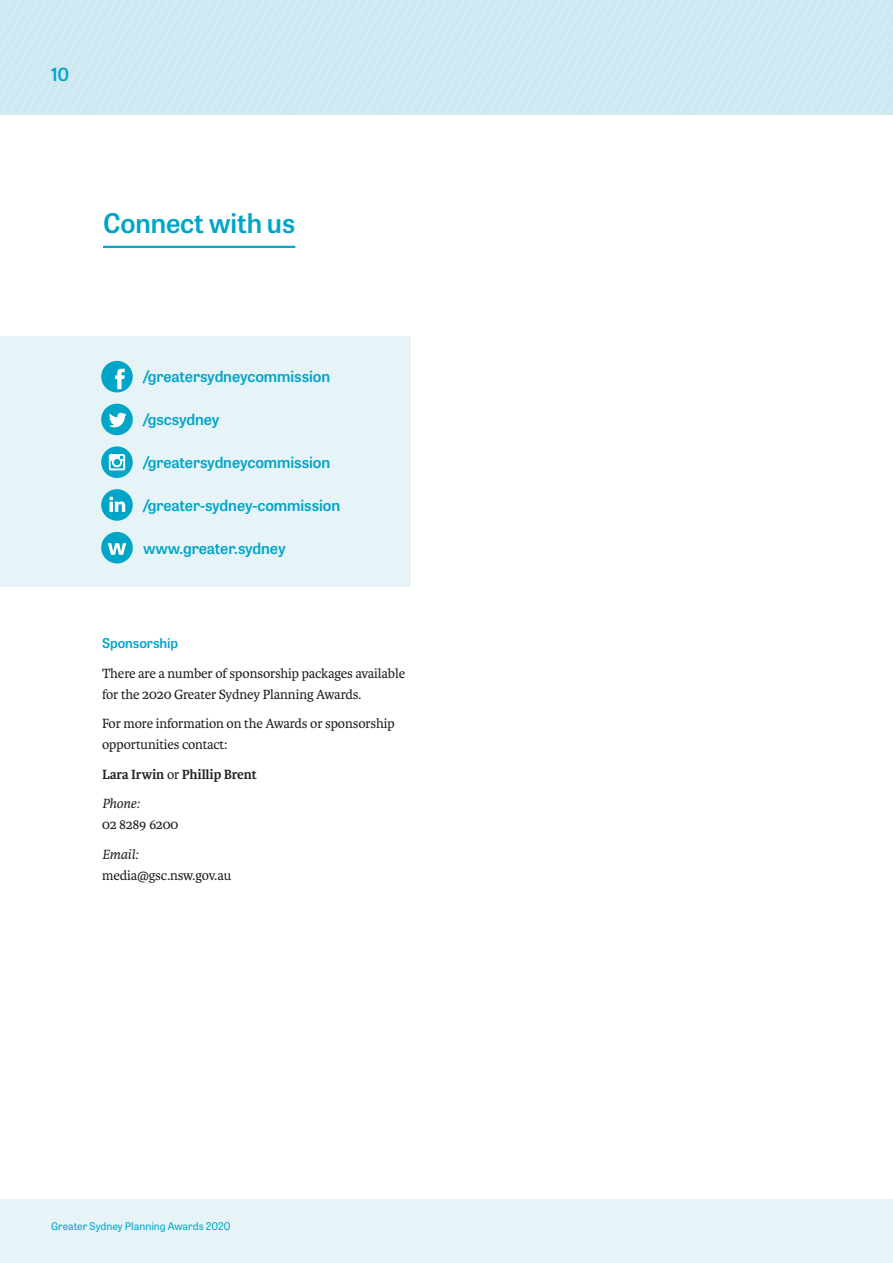
<style>
.page{position:relative;width:893px;height:1263px;background:#fff}
.page>*{position:absolute;margin:0;border:0;box-sizing:border-box;transform-origin:0 0}
.t1{font:600 27px "Tablet Gothic";letter-spacing:-.005em;color:#00a5c8}
.t2{font:600 18px "Tablet Gothic";color:#00a5c8}
.t3{font:600 15.45px "Tablet Gothic";letter-spacing:-.005em;color:#00a5c8}
.t4{font:14.25px/21px "Karmina";letter-spacing:-.01em;color:#231f20}
.t5{font:700 14.25px/29.5px "Karmina";letter-spacing:-.01em;color:#231f20}
.t6{font:italic 14.25px "Karmina";letter-spacing:-.01em;color:#231f20}
.t7{font:600 13.5px "Tablet Gothic";letter-spacing:-.005em;color:#00a5c8}
.t8{font:10.5px "Tablet Gothic";color:#00a5c8}
.s1{font-weight:400}
.s2{font-weight:400;font-style:italic}
</style>
<div class="page">
<div style="left:0;top:1199px;width:893px;height:64px;background:#e6f3f7"></div>
<svg style="left:0;top:0;width:892px;height:115px;background:#cfe8f1"></svg>
<div style="left:0;top:336px;width:410px;height:251px;background:#e6f3f7"></div>
<div style="left:101px;top:361px;width:32px;height:31px;background:#00a5c8;border-radius:50%"></div>
<svg style="left:115px;top:369px;width:10px;height:20px"></svg>
<svg style="left:101px;top:446px;width:32px;height:32px"></svg>
<svg style="left:109px;top:454px;width:16px;height:16px"></svg>
<div style="left:101px;top:489px;width:32px;height:32px;background:#00a5c8;border-radius:50%"></div>
<svg style="left:109px;top:497px;width:16px;height:15px"></svg>
<div style="left:101px;top:532px;width:32px;height:31px;background:#00a5c8;border-radius:50%"></div>
<svg style="left:108px;top:543px;width:18px;height:12px"></svg>
<div style="left:101px;top:404px;width:32px;height:31px;background:#00a5c8;border-radius:50%"></div>
<svg style="left:109px;top:413px;width:18px;height:14px"></svg>
<hr style="left:103px;top:246px;width:192px;height:2px;background:#00a5c8">
<svg style="left:892px;top:0;width:1px;height:115px"></svg>
<p class="t2" style="left:51px;top:62px;width:20px">10</p>
<h1 class="t1" style="left:103px;top:204px;width:194px">Connect with us</h1>
<p class="t3" style="left:143px;top:366px;width:189px">/greatersydneycommission</p>
<p class="t3" style="left:143px;top:409px;width:78px">/gscsydney</p>
<p class="t3" style="left:143px;top:451px;width:189px">/greatersydneycommission</p>
<p class="t3" style="left:143px;top:494px;width:199px">/greater-sydney-commission</p>
<p class="t3" style="left:143px;top:537px;width:144px">www.greater.sydney</p>
<p class="t7" style="left:102px;top:634px;width:78px">Sponsorship</p>
<p class="t4" style="left:102px;top:663px;width:305px">There are a number of sponsorship packages available for the 2020 Greater Sydney Planning Awards.</p>
<p class="t4" style="left:102px;top:713px;width:294px">For more information on the Awards or sponsorship opportunities contact:</p>
<p class="t5" style="left:102px;top:760px;width:156px">Lara Irwin <span class="s1">or</span> Phillip Brent<br><span class="s2">Phone:</span></p>
<p class="t4" style="left:102px;top:814px;width:78px">02 8289 6200</p>
<p class="t6" style="left:102px;top:846px;width:38px">Email:</p>
<p class="t4" style="left:102px;top:865px;width:131px">media@gsc.nsw.gov.au</p>
<p class="t8" style="left:51px;top:1219px;width:181px">Greater Sydney Planning Awards 2020</p>
</div>
